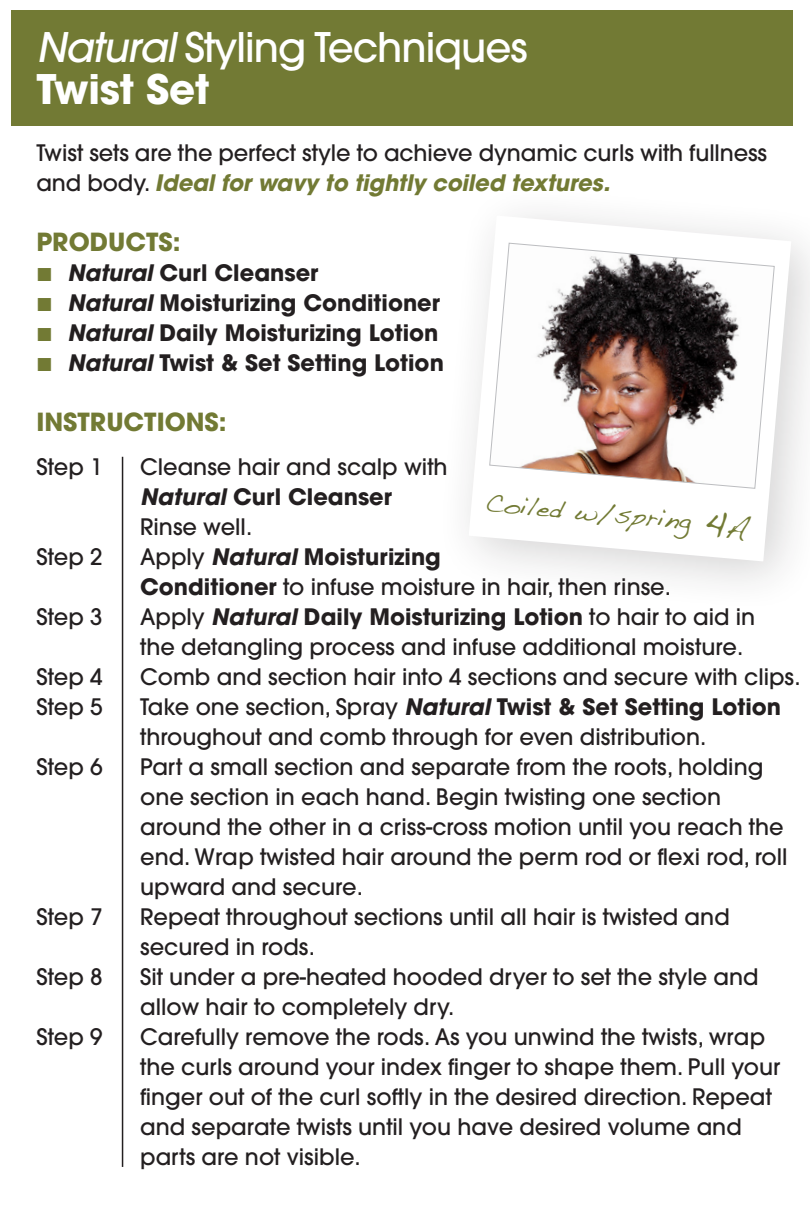
<style>
.page{position:relative;width:810px;height:1215px;background:#fff}
.page>*{position:absolute;margin:0;border:0;box-sizing:border-box;transform-origin:0 0}
.body{font:500 40.5px/42px "Avant Garde";letter-spacing:-.025em;color:#fff}
.body-2{font:700 24.9px "Avant Garde";color:#727a34}
.t1{font:23.1px "Dakota";color:#727a34}
.steps{font:500 22.5px "Avant Garde";color:#231f20}
.steps-2{font:700 22.5px "Avant Garde";color:#231f20}
.body-3{font:700 22.5px "Avant Garde";color:#231f20}
.body-4{font:500 22.5px/30px "Avant Garde";letter-spacing:-.005em;color:#231f20}
.s1{font-style:italic}
.s2{font-weight:700}
.s3{font-weight:700;font-style:italic;color:#727a34}
.s4{font-weight:500}
.s5{font-size:36.6px}
.s6{font-size:26.7px}
</style>
<div class="page">
<div style="left:11px;top:10px;width:782px;height:116px;background:#727a34"></div>
<div style="left:435px;top:182px;width:375px;height:433px;background:#231f20;opacity:.2"></div>
<svg style="left:469px;top:216px;width:322px;height:345px"></svg>
<svg style="left:489px;top:243px;width:286px;height:246px"></svg>
<hr style="left:122px;top:457px;width:1px;height:710px;background:#231f20">
<p class="body" style="left:36px;top:26px;width:493px"><span class="s1">Natural</span>Styling Techniques<br><span class="s2">Twist Set</span></p>
<p class="body-4" style="left:36px;top:138px;width:732px">Twist sets are the perfect style to achieve dynamic curls with fullness and body. <span class="s3">Ideal for wavy to tightly coiled textures.</span></p>
<p class="body-2" style="left:36px;top:226px;width:146px">PRODUCTS:</p>
<p class="body-3" style="left:68px;top:258px;width:252px"><span class="s1">Natural</span> Curl Cleanser</p>
<p class="body-3" style="left:68px;top:288px;width:374px"><span class="s1">Natural</span> Moisturizing Conditioner</p>
<p class="body-3" style="left:68px;top:318px;width:372px"><span class="s1">Natural</span> Daily Moisturizing Lotion</p>
<p class="body-3" style="left:68px;top:348px;width:378px"><span class="s1">Natural</span> Twist &amp; Set Setting Lotion</p>
<p class="body-2" style="left:36px;top:406px;width:192px">INSTRUCTIONS:</p>
<p class="steps" style="left:36px;top:452px;width:68px">Step 1</p>
<p class="steps" style="left:140px;top:452px;width:309px">Cleanse hair and scalp with</p>
<p class="steps-2" style="left:140px;top:482px;width:253px"><span class="s1">Natural</span> Curl Cleanser</p>
<p class="steps" style="left:140px;top:512px;width:114px">Rinse well.</p>
<p class="steps" style="left:36px;top:542px;width:68px">Step 2</p>
<p class="steps-2" style="left:140px;top:542px;width:302px"><span class="s4">Apply</span> <span class="s1">Natural</span> Moisturizing</p>
<p class="steps" style="left:140px;top:572px;width:532px"><span class="s2">Conditioner</span> to infuse moisture in hair, then rinse.</p>
<p class="steps" style="left:36px;top:602px;width:68px">Step 3</p>
<p class="steps-2" style="left:140px;top:602px;width:617px"><span class="s4">Apply</span> <span class="s1">Natural</span> Daily Moisturizing Lotion <span class="s4">to hair to aid in</span></p>
<p class="steps" style="left:140px;top:632px;width:605px">the detangling process and infuse additional moisture.</p>
<p class="steps" style="left:36px;top:662px;width:68px">Step 4</p>
<p class="steps" style="left:140px;top:662px;width:662px">Comb and section hair into 4 sections and secure with clips.</p>
<p class="steps" style="left:36px;top:692px;width:68px">Step 5</p>
<p class="steps-2" style="left:140px;top:692px;width:643px"><span class="s4">Take one section, Spray</span> <span class="s1">Natural</span> Twist &amp; Set Setting Lotion</p>
<p class="steps" style="left:140px;top:722px;width:568px">throughout and comb through for even distribution.</p>
<p class="steps" style="left:36px;top:752px;width:68px">Step 6</p>
<p class="steps" style="left:140px;top:752px;width:625px">Part a small section and separate from the roots, holding</p>
<p class="steps" style="left:140px;top:782px;width:582px">one section in each hand. Begin twisting one section</p>
<p class="steps" style="left:140px;top:812px;width:645px">around the other in a criss-cross motion until you reach the</p>
<p class="steps" style="left:140px;top:842px;width:649px">end. Wrap twisted hair around the perm rod or flexi rod, roll</p>
<p class="steps" style="left:140px;top:872px;width:224px">upward and secure.</p>
<p class="steps" style="left:36px;top:902px;width:68px">Step 7</p>
<p class="steps" style="left:140px;top:902px;width:591px">Repeat throughout sections until all hair is twisted and</p>
<p class="steps" style="left:140px;top:932px;width:177px">secured in rods.</p>
<p class="steps" style="left:36px;top:962px;width:68px">Step 8</p>
<p class="steps" style="left:140px;top:962px;width:620px">Sit under a pre-heated hooded dryer to set the style and</p>
<p class="steps" style="left:140px;top:992px;width:316px">allow hair to completely dry.</p>
<p class="steps" style="left:36px;top:1022px;width:68px">Step 9</p>
<p class="steps" style="left:140px;top:1022px;width:627px">Carefully remove the rods. As you unwind the twists, wrap</p>
<p class="steps" style="left:140px;top:1052px;width:642px">the curls around your index finger to shape them. Pull your</p>
<p class="steps" style="left:140px;top:1082px;width:633px">finger out of the curl softly in the desired direction. Repeat</p>
<p class="steps" style="left:140px;top:1112px;width:603px">and separate twists until you have desired volume and</p>
<p class="steps" style="left:140px;top:1142px;width:222px">parts are not visible.</p>
<p class="t1" style="left:486px;top:488px;width:265px;rotate:5deg">Coiled w/spring <span class="s5">4</span><span class="s6">A</span></p>
</div>
